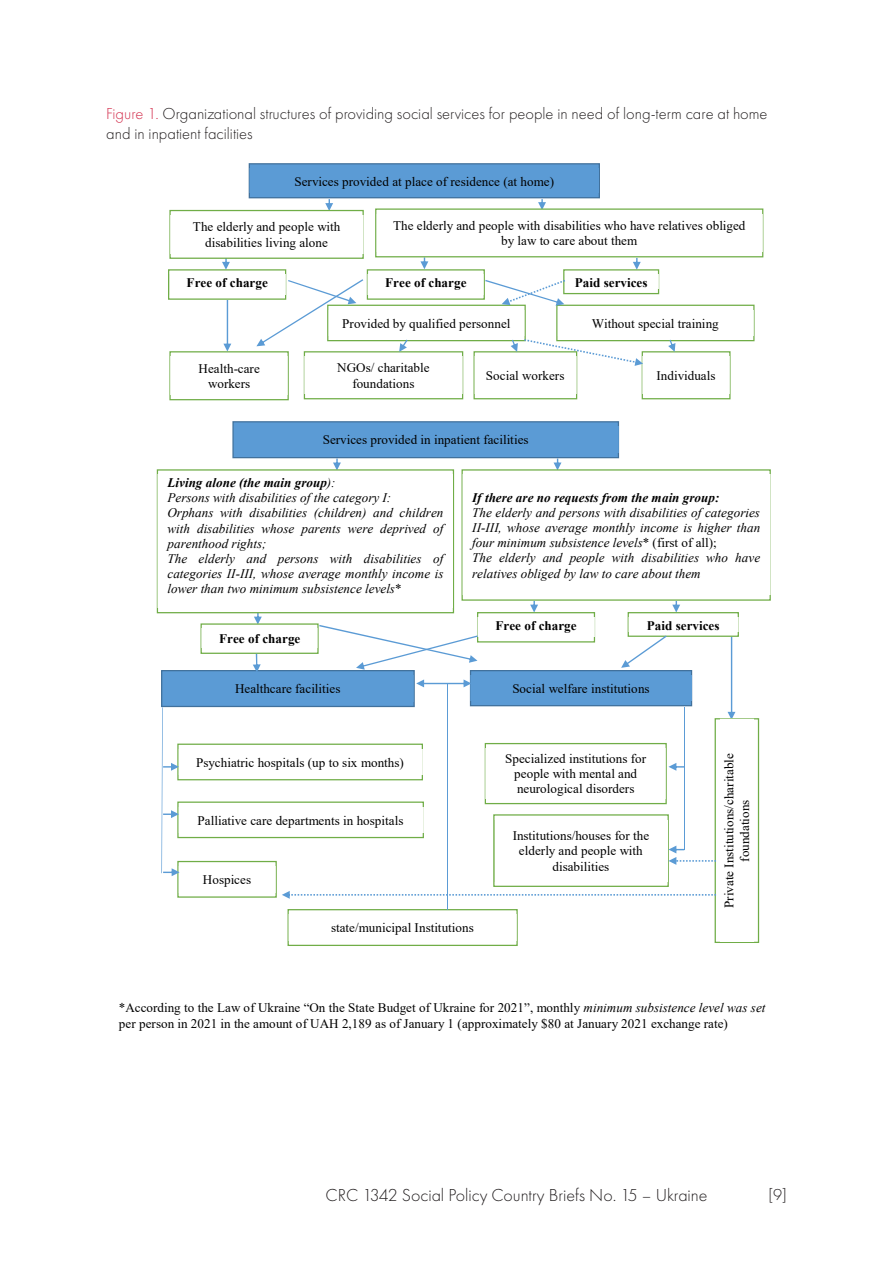
<style>
.page{position:relative;width:893px;height:1263px;background:#fff}
.page>*{position:absolute;margin:0;border:0;box-sizing:border-box;transform-origin:0 0}
.t1{font:300 18px "Futura PT";color:#231f20}
.t2{font:300 16.5px/19.8px "Futura PT";color:#231f20}
.t3{font:13.05px/15.5px "Times New Roman";color:#000;text-align:center}
.t4{font:italic 13.05px/15.1px "Times New Roman";color:#000}
.t5{font:700 13.05px "Times New Roman";color:#000}
.s1{color:#d3304e}
.s2{font-weight:700}
.s3{font-style:normal}
.s4{font-style:italic}
</style>
<div class="page">
<svg style="left:168px;top:163px;width:595px;height:237px"></svg>
<svg style="left:157px;top:421px;width:614px;height:525px"></svg>
<p class="t2" style="left:106px;top:104px;width:663px"><span class="s1">Figure 1.</span> Organizational structures of providing social services for people in need of long-term care at home and in inpatient facilities</p>
<p class="t3" style="left:294px;top:173px;width:261px">Services provided at place of residence (at home)</p>
<p class="t3" style="left:193px;top:219px;width:149px">The elderly and people with disabilities living alone</p>
<p class="t3" style="left:393px;top:217px;width:354px">The elderly and people with disabilities who have relatives obliged by law to care about them</p>
<p class="t5" style="left:187px;top:274px;width:83px">Free of charge</p>
<p class="t5" style="left:385px;top:274px;width:83px">Free of charge</p>
<p class="t5" style="left:575px;top:274px;width:74px">Paid services</p>
<p class="t3" style="left:199px;top:360px;width:63px">Health-care workers</p>
<p class="t3" style="left:342px;top:315px;width:170px">Provided by qualified personnel</p>
<p class="t3" style="left:592px;top:315px;width:129px">Without special training</p>
<p class="t3" style="left:337px;top:359px;width:94px">NGOs/ charitable foundations</p>
<p class="t3" style="left:486px;top:368px;width:80px">Social workers</p>
<p class="t3" style="left:323px;top:432px;width:207px">Services provided in inpatient facilities</p>
<p class="t3" style="left:656px;top:368px;width:61px">Individuals</p>
<p class="t4" style="left:167px;top:475px;width:277px"><span class="s2">Living alone (the main group</span>):<br>Persons with disabilities of the category I:<br>Orphans with disabilities (children) and children with disabilities whose parents were deprived of parenthood rights;<br>The elderly and persons with disabilities of categories II-III, whose average monthly income is lower than two minimum subsistence levels<span class="s3">*</span></p>
<p class="t5" style="left:219px;top:629px;width:83px">Free of charge</p>
<p class="t3" style="left:235px;top:681px;width:107px">Healthcare facilities</p>
<p class="t4" style="left:472px;top:490px;width:290px"><span class="s2">If there are no requests from the main group:<br></span>The elderly and persons with disabilities of categories II-III, whose average monthly income is higher than four minimum subsistence levels<span class="s3">* (first of all);<br></span>The elderly and people with disabilities who have relatives obliged by law to care about them</p>
<p class="t5" style="left:495px;top:617px;width:83px">Free of charge</p>
<p class="t5" style="left:647px;top:617px;width:74px">Paid services</p>
<p class="t3" style="left:512px;top:680px;width:139px">Social welfare institutions</p>
<p class="t3" style="left:196px;top:754px;width:209px">Psychiatric hospitals (up to six months)</p>
<p class="t3" style="left:198px;top:812px;width:207px">Palliative care departments in hospitals</p>
<p class="t3" style="left:203px;top:871px;width:50px">Hospices</p>
<p class="t3" style="left:505px;top:750px;width:142px">Specialized institutions for people with mental and neurological disorders</p>
<p class="t3" style="left:513px;top:827px;width:138px">Institutions/houses for the elderly and people with disabilities</p>
<p class="t3" style="left:721px;top:908px;width:157px;rotate:-90deg">Private Institutions/charitable foundations</p>
<p class="t3" style="left:331px;top:919px;width:144px">state/municipal Institutions</p>
<p class="t3" style="left:119px;top:1000px;width:648px;text-align:left">*According to the Law of Ukraine “On the State Budget of Ukraine for 2021”, monthly <span class="s4">minimum subsistence level was set </span>per person in 2021 in the amount of UAH 2,189 as of January 1 (approximately $80 at January 2021 exchange rate)</p>
<h1 class="t1" style="left:325px;top:1185px;width:384px">CRC 1342 Social Policy Country Briefs No. 15 – Ukraine</h1>
<p class="t2" style="left:768px;top:1184px;width:20px">[9]</p>
</div>
